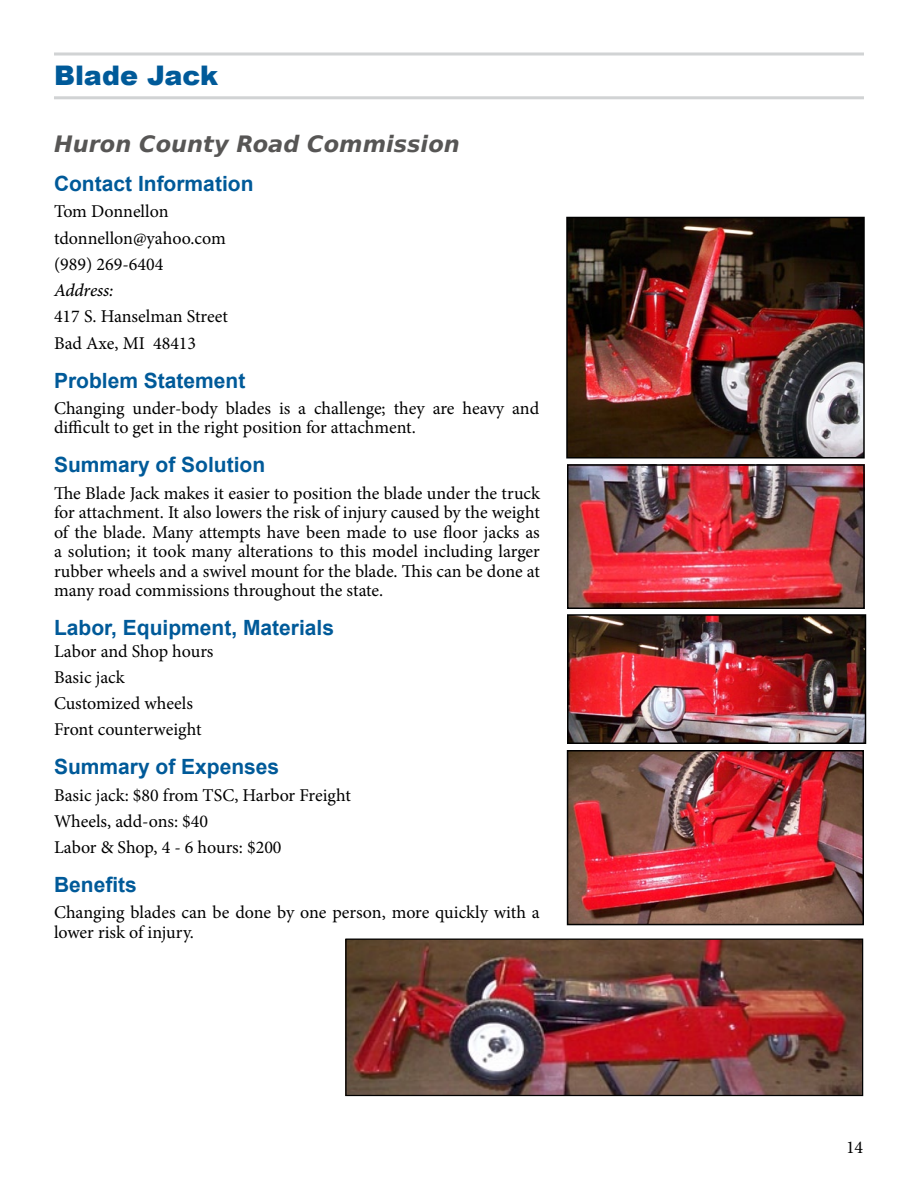
<style>
.page{position:relative;width:918px;height:1188px;background:#fff}
.page>*{position:absolute;margin:0;border:0;box-sizing:border-box;transform-origin:0 0}
.t1{font:900 27px "Arial";color:#005a99}
.t2{font:italic 700 22.5px "Bitstream Vera Sans";color:#575655}
.t3{font:700 21px "Arial";color:#005a99}
.t4{font:18px/26.2px "Minion Pro";letter-spacing:-.005em;color:#000}
.t5{font:italic 500 18px "Minion Pro";letter-spacing:-.01em;color:#000}
</style>
<div class="page">
<img style="left:347px;top:941px;width:514px;height:153px">
<div style="left:345px;top:939px;width:518px;height:157px;border:1px solid #000"></div>
<img style="left:569px;top:220px;width:293px;height:236px">
<div style="left:566px;top:217px;width:299px;height:242px;border:2px solid #000"></div>
<img style="left:570px;top:467px;width:292px;height:139px">
<div style="left:567px;top:464px;width:298px;height:145px;border:2px solid #000"></div>
<img style="left:570px;top:617px;width:293px;height:124px">
<div style="left:567px;top:614px;width:299px;height:130px;border:2px solid #000"></div>
<img style="left:570px;top:753px;width:291px;height:169px">
<div style="left:567px;top:750px;width:297px;height:175px;border:2px solid #000"></div>
<hr style="left:54px;top:52px;width:810px;height:4px;background:#dcddde">
<hr style="left:54px;top:96px;width:810px;height:3px;background:#d1d3d4">
<h1 class="t1" style="left:54px;top:55px;width:166px">Blade Jack</h1>
<p class="t2" style="left:54px;top:131px;width:407px">Huron County Road Commission</p>
<p class="t3" style="left:54px;top:170px;width:201px">Contact Information</p>
<p class="t4" style="left:54px;top:199px;width:173px">Tom Donnellon tdonnellon@yahoo.com (989) 269-6404</p>
<p class="t5" style="left:54px;top:278px;width:61px">Address:</p>
<p class="t4" style="left:54px;top:304px;width:175px">417 S. Hanselman Street<br>Bad Axe, MI 48413</p>
<p class="t3" style="left:54px;top:366px;width:193px">Problem Statement</p>
<p class="t4" style="left:54px;top:398px;width:487px;line-height:19.5px">Changing under-body blades is a challenge; they are heavy and difficult to get in the right position for attachment.</p>
<p class="t3" style="left:54px;top:451px;width:213px">Summary of Solution</p>
<p class="t4" style="left:54px;top:483px;width:488px;line-height:19.5px;text-align:justify">The Blade Jack makes it easier to position the blade under the truck for attachment. It also lowers the risk of injury caused by the weight of the blade. Many attempts have been made to use floor jacks as a solution; it took many alterations to this model including larger rubber wheels and a swivel mount for the blade. This can be done at many road commissions throughout the state.</p>
<p class="t3" style="left:54px;top:614px;width:282px">Labor, Equipment, Materials</p>
<p class="t4" style="left:54px;top:638px;width:161px">Labor and Shop hours<br>Basic jack<br>Customized wheels<br>Front counterweight</p>
<p class="t3" style="left:54px;top:753px;width:227px">Summary of Expenses</p>
<p class="t4" style="left:54px;top:782px;width:298px">Basic jack: $80 from TSC, Harbor Freight<br>Wheels, add-ons: $40<br>Labor &amp; Shop, 4 - 6 hours: $200</p>
<p class="t3" style="left:54px;top:871px;width:84px">Benefits</p>
<p class="t4" style="left:54px;top:903px;width:487px;line-height:19.5px">Changing blades can be done by one person, more quickly with a lower risk of injury.</p>
<p class="t4" style="left:846px;top:1134px;width:19px">14</p>
</div>
